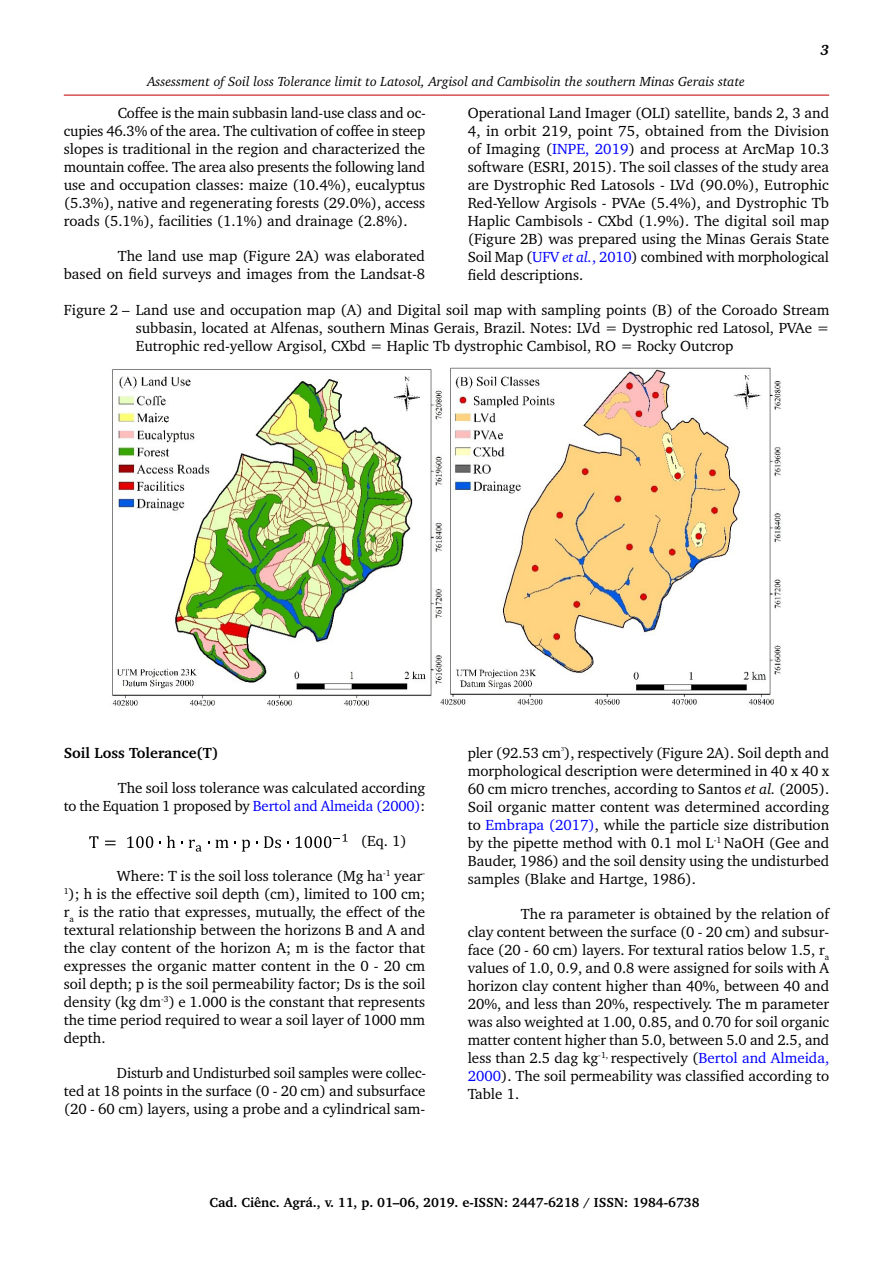
<style>
.page{position:relative;width:893px;height:1263px;background:#fff}
.page>*{position:absolute;margin:0;border:0;box-sizing:border-box;transform-origin:0 0}
.t1{font:15px/18px "Charter BT";color:#000;text-align:justify}
.t2{font:700 15px "Charter BT";color:#000}
.t3{font:italic 700 15px "Charter BT";color:#000}
.t4{font:italic 13.5px "Charter BT";color:#000}
.t5{font:700 13.5px "Charter BT";color:#000}
.s1{color:#00f}
.s2{font-style:italic;color:#00f}
.s3{font-style:italic}
</style>
<div class="page">
<hr style="left:64px;top:95px;width:765px;height:1px;background:#cd171a">
<img style="left:112px;top:367px;width:669px;height:339px">
<svg style="left:89px;top:836px;width:9px;height:12px"></svg>
<svg style="left:105px;top:841px;width:11px;height:4px"></svg>
<svg style="left:127px;top:836px;width:26px;height:12px"></svg>
<svg style="left:167px;top:836px;width:8px;height:12px"></svg>
<svg style="left:189px;top:840px;width:13px;height:12px"></svg>
<svg style="left:208px;top:840px;width:28px;height:8px"></svg>
<svg style="left:242px;top:840px;width:8px;height:11px"></svg>
<svg style="left:264px;top:836px;width:17px;height:12px"></svg>
<svg style="left:295px;top:834px;width:53px;height:14px"></svg>
<p class="t4" style="left:147px;top:73px;width:599px">Assessment of Soil loss Tolerance limit to Latosol, Argisol and Cambisolin the southern Minas Gerais state</p>
<p class="t3" style="left:820px;top:40px;width:10px">3</p>
<p class="t1" style="left:64px;top:103px;width:364px;text-indent:54px">Coffee is the main subbasin land-use class and oc&shy;cupies 46.3% of the area. The cultivation of coffee in steep slopes is traditional in the region and characterized the mountain coffee. The area also presents the following land use and occupation classes: maize (10.4%), eucalyptus (5.3%), native and regenerating forests (29.0%), access roads (5.1%), facilities (1.1%) and drainage (2.8%).</p>
<p class="t1" style="left:64px;top:246px;width:363px;text-align:right">The land use map (Figure 2A) was elaborated<br>based on field surveys and images from the Landsat-8</p>
<p class="t1" style="left:468px;top:103px;width:363px">Operational Land Imager (OLI) satellite, bands 2, 3 and 4, in orbit 219, point 75, obtained from the Division of Imaging (<span class="s1">INPE, 2019</span>) and process at ArcMap 10.3 software (ESRI, 2015). The soil classes of the study area are Dystrophic Red Latosols - LVd (90.0%), Eutrophic Red-Yellow Argisols - PVAe (5.4%), and Dystrophic Tb Haplic Cambisols - CXbd (1.9%). The digital soil map (Figure 2B) was prepared using the Minas Gerais State Soil Map (<span class="s1">UFV</span> <span class="s2">et al.</span><span class="s1">, 2010</span>) combined with morphological field descriptions.</p>
<p class="t1" style="left:136px;top:300px;width:695px;text-indent:-72px">Figure 2 – Land use and occupation map (A) and Digital soil map with sampling points (B) of the Coroado Stream subbasin, located at Alfenas, southern Minas Gerais, Brazil. Notes: LVd = Dystrophic red Latosol, PVAe = Eutrophic red-yellow Argisol, CXbd = Haplic Tb dystrophic Cambisol, RO = Rocky Outcrop</p>
<p class="t2" style="left:64px;top:744px;width:156px">Soil Loss Tolerance(T)</p>
<p class="t1" style="left:64px;top:779px;width:363px;text-align:right">The soil loss tolerance was calculated according<br>to the Equation 1 proposed by <span class="s1">Bertol and Almeida (2000)</span>:</p>
<p class="t1" style="left:361px;top:832px;width:47px">(Eq. 1)</p>
<p class="t1" style="left:64px;top:867px;width:363px;text-indent:53px">Where: T is the soil loss tolerance (Mg ha<sup>-1</sup> year<sup>-1</sup>); h is the effective soil depth (cm), limited to 100 cm; r<sub>a</sub> is the ratio that expresses, mutually, the effect of the textural relationship between the horizons B and A and the clay content of the horizon A; m is the factor that expresses the organic matter content in the 0 - 20 cm soil depth; p is the soil permeability factor; Ds is the soil density (kg dm<sup>-3</sup>) e 1.000 is the constant that represents the time period required to wear a soil layer of 1000 mm depth.</p>
<p class="t1" style="left:64px;top:1064px;width:364px;text-indent:53px">Disturb and Undisturbed soil samples were collec&shy;ted at 18 points in the surface (0 - 20 cm) and subsurface (20 - 60 cm) layers, using a probe and a cylindrical sam-</p>
<p class="t1" style="left:468px;top:744px;width:363px">pler (92.53 cm<sup>³</sup>), respectively (Figure 2A). Soil depth and morphological description were determined in 40 x 40 x 60 cm micro trenches, according to Santos <span class="s3">et al.</span> (2005).<br>Soil organic matter content was determined according to <span class="s1">Embrapa (2017)</span>, while the particle size distribution by the pipette method with 0.1 mol L<sup>-1</sup> NaOH (Gee and Bauder, 1986) and the soil density using the undisturbed samples (Blake and Hartge, 1986).</p>
<p class="t1" style="left:468px;top:905px;width:363px;text-indent:53px">The ra parameter is obtained by the relation of clay content between the surface (0 - 20 cm) and subsur&shy;face (20 - 60 cm) layers. For textural ratios below 1.5, r<sub>a </sub>values of 1.0, 0.9, and 0.8 were assigned for soils with A horizon clay content higher than 40%, between 40 and 20%, and less than 20%, respectively. The m parameter was also weighted at 1.00, 0.85, and 0.70 for soil organic matter content higher than 5.0, between 5.0 and 2.5, and less than 2.5 dag kg<sup>-1,</sup> respectively (<span class="s1">Bertol and Almeida, 2000</span>). The soil permeability was classified according to Table 1.</p>
<p class="t5" style="left:210px;top:1194px;width:491px">Cad. Ciênc. Agrá., v. 11, p. 01–06, 2019. e-ISSN: 2447-6218 / ISSN: 1984-6738</p>
</div>
